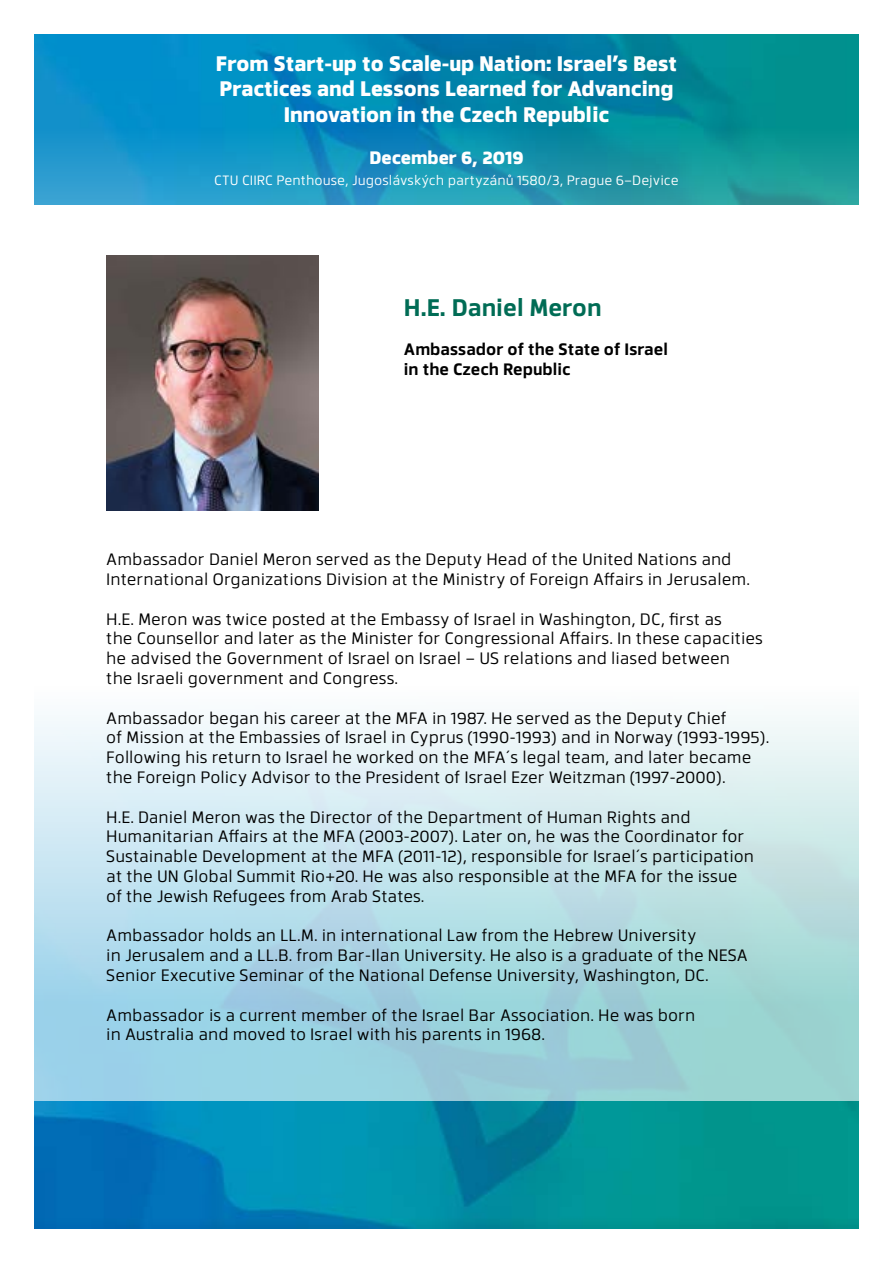
<style>
.page{position:relative;width:893px;height:1263px;background:#fff}
.page>*{position:absolute;margin:0;border:0;box-sizing:border-box;transform-origin:0 0}
.t1{font:700 24px "Facto";color:#006c55}
.t2{font:800 21px/25.2px "Facto";color:#fff;text-align:center}
.t3{font:800 18px "Facto";color:#fff}
.t4{font:16.5px/19.8px "Facto";color:#000}
.t5{font:700 16.5px/19.8px "Facto";color:#000}
.t6{font:13.5px "Facto";color:#fff}
</style>
<div class="page">
<img style="left:34px;top:34px;width:825px;height:170px">
<img style="left:34px;top:1101px;width:825px;height:128px">
<img style="left:106px;top:255px;width:213px;height:255px">
<p class="t2" style="left:216px;top:50px;width:463px">From Start-up to Scale-up Nation: Israel’s Best<br>Practices and Lessons Learned for Advancing<br>Innovation in the Czech Republic</p>
<p class="t3" style="left:369px;top:144px;width:156px">December 6, 2019</p>
<p class="t6" style="left:214px;top:170px;width:466px">CTU CIIRC Penthouse, Jugoslávských partyzánů 1580/3, Prague 6–Dejvice</p>
<h1 class="t1" style="left:404px;top:289px;width:199px">H.E. Daniel Meron</h1>
<p class="t5" style="left:404px;top:339px;width:265px">Ambassador of the State of Israel in the Czech Republic</p>
<p class="t4" style="left:106px;top:548px;width:645px">Ambassador Daniel Meron served as the Deputy Head of the United Nations and<br>International Organizations Division at the Ministry of Foreign Affairs in Jerusalem.</p>
<p class="t4" style="left:106px;top:608px;width:658px">H.E. Meron was twice posted at the Embassy of Israel in Washington, DC, first as<br>the Counsellor and later as the Minister for Congressional Affairs. In these capacities he advised the Government of Israel on Israel – US relations and liased between<br>the Israeli government and Congress.</p>
<p class="t4" style="left:106px;top:707px;width:665px">Ambassador began his career at the MFA in 1987. He served as the Deputy Chief<br>of Mission at the Embassies of Israel in Cyprus (1990-1993) and in Norway (1993-1995).<br>Following his return to Israel he worked on the MFA´s legal team, and later became the Foreign Policy Advisor to the President of Israel Ezer Weitzman (1997-2000).</p>
<p class="t4" style="left:106px;top:806px;width:649px">H.E. Daniel Meron was the Director of the Department of Human Rights and Humanitarian Affairs at the MFA (2003-2007). Later on, he was the Coordinator for Sustainable Development at the MFA (2011-12), responsible for Israel´s participation at the UN Global Summit Rio+20. He was also responsible at the MFA for the issue of the Jewish Refugees from Arab States.</p>
<p class="t4" style="left:106px;top:925px;width:643px">Ambassador holds an LL.M. in international Law from the Hebrew University<br>in Jerusalem and a LL.B. from Bar-Ilan University. He also is a graduate of the NESA<br>Senior Executive Seminar of the National Defense University, Washington, DC.</p>
<p class="t4" style="left:106px;top:1004px;width:590px">Ambassador is a current member of the Israel Bar Association. He was born in Australia and moved to Israel with his parents in 1968.</p>
</div>
